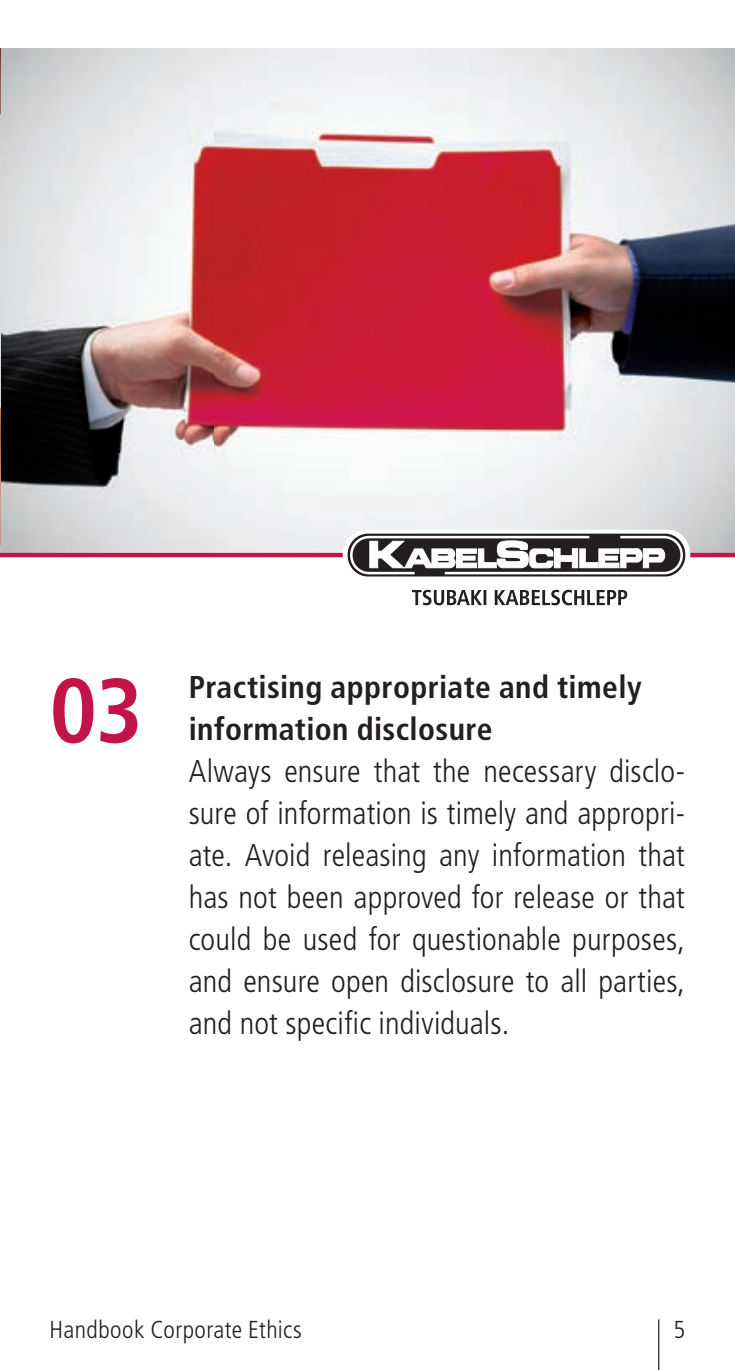
<style>
.page{position:relative;width:735px;height:1370px;background:#fff}
.page>*{position:absolute;margin:0;border:0;box-sizing:border-box;transform-origin:0 0}
.t1{font:700 condensed 91px "Frutiger";color:#c31447}
.t2{font:300 condensed 31.5px/42px "Frutiger";letter-spacing:.005em;color:#231f20;text-align:justify}
.t3{font:700 condensed 31.5px/42px "Frutiger";letter-spacing:.01em;color:#231f20}
.t4{font:300 condensed 24.5px "Frutiger";letter-spacing:.015em;color:#231f20}
</style>
<div class="page">
<img style="left:0;top:48px;width:734px;height:505px">
<hr style="left:0;top:49px;width:1px;height:506px;background:#dcdddf">
<hr style="left:657px;top:1319px;width:2px;height:50px;background:#231f20">
<hr style="left:0;top:553px;width:734px;height:4px;background:#c31447">
<svg style="left:412px;top:589px;width:215px;height:16px"></svg>
<svg style="left:342px;top:529px;width:348px;height:51px"></svg>
<svg style="left:347px;top:533px;width:338px;height:43px;background:#535051"></svg>
<svg style="left:350px;top:536px;width:332px;height:38px"></svg>
<h1 class="t1" style="left:50px;top:674px;width:95px">03</h1>
<p class="t3" style="left:189px;top:668px;width:454px">Practising appropriate and timely information disclosure</p>
<p class="t2" style="left:189px;top:752px;width:497px">Always ensure that the necessary disclo&shy;sure of information is timely and appropri&shy;ate. Avoid releasing any information that has not been approved for release or that could be used for questionable purposes, and ensure open disclosure to all parties, and not specific individuals.</p>
<p class="t4" style="left:50px;top:1319px;width:253px">Handbook Corporate Ethics</p>
<p class="t4" style="left:673px;top:1319px;width:13px">5</p>
</div>
